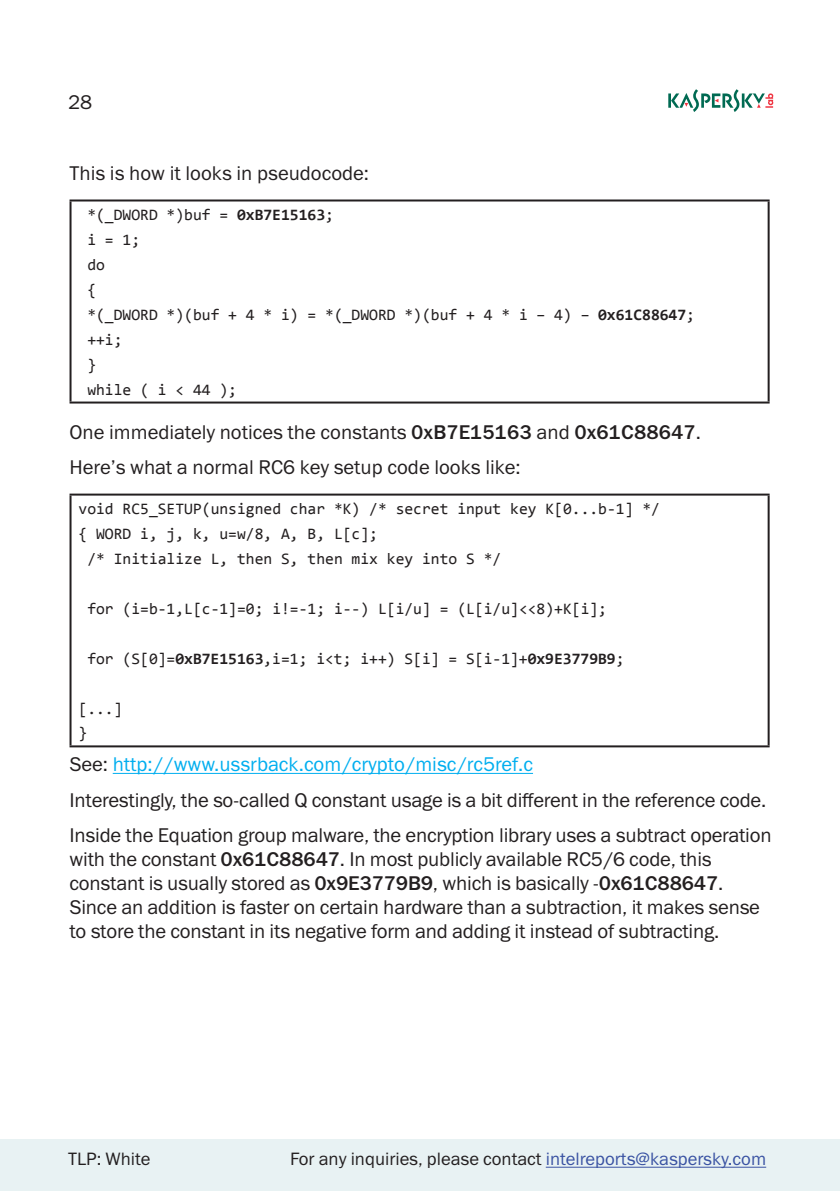
<style>
.page{position:relative;width:840px;height:1191px;background:#fff}
.page>*{position:absolute;margin:0;border:0;box-sizing:border-box;transform-origin:0 0}
.t1{font:20px/24px "Lab Gothic";letter-spacing:-.01em;color:#231f20}
.t2{font:20px "Lab Gothic";color:#00aeef}
.t3{font:18px "Lab Gothic";color:#231f20}
.Cell{font:16px "Consolas";color:#231f20}
.s1{font-weight:700}
.s2{font-weight:500}
.s3{color:#231f20}
.s4{color:#3a53a3}
</style>
<div class="page">
<svg style="left:668px;top:89px;width:104px;height:23px"></svg>
<div style="left:0;top:1140px;width:839px;height:51px;background:#e8f2f3"></div>
<hr style="left:545px;top:1166px;width:220px;height:1px;background:#3a53a3">
<hr style="left:113px;top:773px;width:419px;height:1px;background:#00aeef">
<hr style="left:69px;top:199px;width:700px;height:2px;background:#231f20">
<hr style="left:69px;top:201px;width:2px;height:200px;background:#231f20">
<hr style="left:767px;top:201px;width:2px;height:200px;background:#231f20">
<hr style="left:69px;top:401px;width:700px;height:2px;background:#231f20">
<hr style="left:69px;top:493px;width:700px;height:2px;background:#231f20">
<hr style="left:69px;top:495px;width:2px;height:250px;background:#231f20">
<hr style="left:767px;top:495px;width:2px;height:250px;background:#231f20">
<hr style="left:69px;top:745px;width:700px;height:2px;background:#231f20">
<p class="t1" style="left:68px;top:91px;width:25px">28</p>
<p class="t1" style="left:69px;top:161px;width:301px">This is how it looks in pseudocode:</p>
<p class="Cell" style="left:87px;top:205px;width:248px">*(_DWORD *)buf = <span class="s1">0xB7E15163</span>;</p>
<p class="Cell" style="left:87px;top:230px;width:54px">i=1;</p>
<p class="Cell" style="left:87px;top:255px;width:19px">do</p>
<p class="Cell" style="left:87px;top:280px;width:10px">{</p>
<p class="Cell" style="left:87px;top:305px;width:608px">*(_DWORD *)(buf + 4 * i) = *(_DWORD *)(buf + 4 * i – 4) – <span class="s1">0x61C88647</span>;</p>
<p class="Cell" style="left:87px;top:329px;width:37px">++i;</p>
<p class="Cell" style="left:87px;top:354px;width:10px">}</p>
<p class="Cell" style="left:87px;top:379px;width:151px">while ( i &lt; 44 );</p>
<p class="t1" style="left:69px;top:420px;width:632px">One immediately notices the constants <span class="s2">0xB7E15163</span> and <span class="s2">0x61C88647</span>.</p>
<p class="t1" style="left:69px;top:455px;width:452px">Here’s what a normal RC6 key setup code looks like:</p>
<p class="Cell" style="left:78px;top:499px;width:582px">void RC5_SETUP(unsigned char *K) /* secret input key K[0...b-1] */</p>
<p class="Cell" style="left:78px;top:524px;width:301px">{ WORD i, j, k, u=w/8, A, B, L[c];</p>
<p class="Cell" style="left:87px;top:549px;width:415px">/* Initialize L, then S, then mix key into S */</p>
<p class="Cell" style="left:87px;top:599px;width:521px">for (i=b-1,L[c-1]=0; i!=-1; i--) L[i/u] = (L[i/u]&lt;&lt;8)+K[i];</p>
<p class="Cell" style="left:87px;top:648px;width:538px">for (S[0]=<span class="s1">0xB7E15163</span>,i=1; i&lt;t; i++) S[i] = S[i-1]+<span class="s1">0x9E3779B9</span>;</p>
<p class="Cell" style="left:78px;top:698px;width:45px">[...]</p>
<p class="Cell" style="left:78px;top:723px;width:10px">}</p>
<p class="t2" style="left:69px;top:752px;width:464px"><span class="s3">See:</span> http://www.ussrback.com/crypto/misc/rc5ref.c</p>
<p class="t1" style="left:69px;top:788px;width:697px">Interestingly, the so-called Q constant usage is a bit different in the reference code.</p>
<p class="t1" style="left:69px;top:823px;width:703px">Inside the Equation group malware, the encryption library uses a subtract operation with the constant <span class="s2">0x61C88647</span>. In most publicly available RC5/6 code, this constant is usually stored as <span class="s2">0x9E3779B9</span>, which is basically -<span class="s2">0x61C88647</span>.<br>Since an addition is faster on certain hardware than a subtraction, it makes sense to store the constant in its negative form and adding it instead of subtracting.</p>
<p class="t3" style="left:68px;top:1148px;width:84px">TLP: White</p>
<p class="t3" style="left:290px;top:1148px;width:477px">For any inquiries, please contact <span class="s4">intelreports@kaspersky.com</span></p>
</div>
